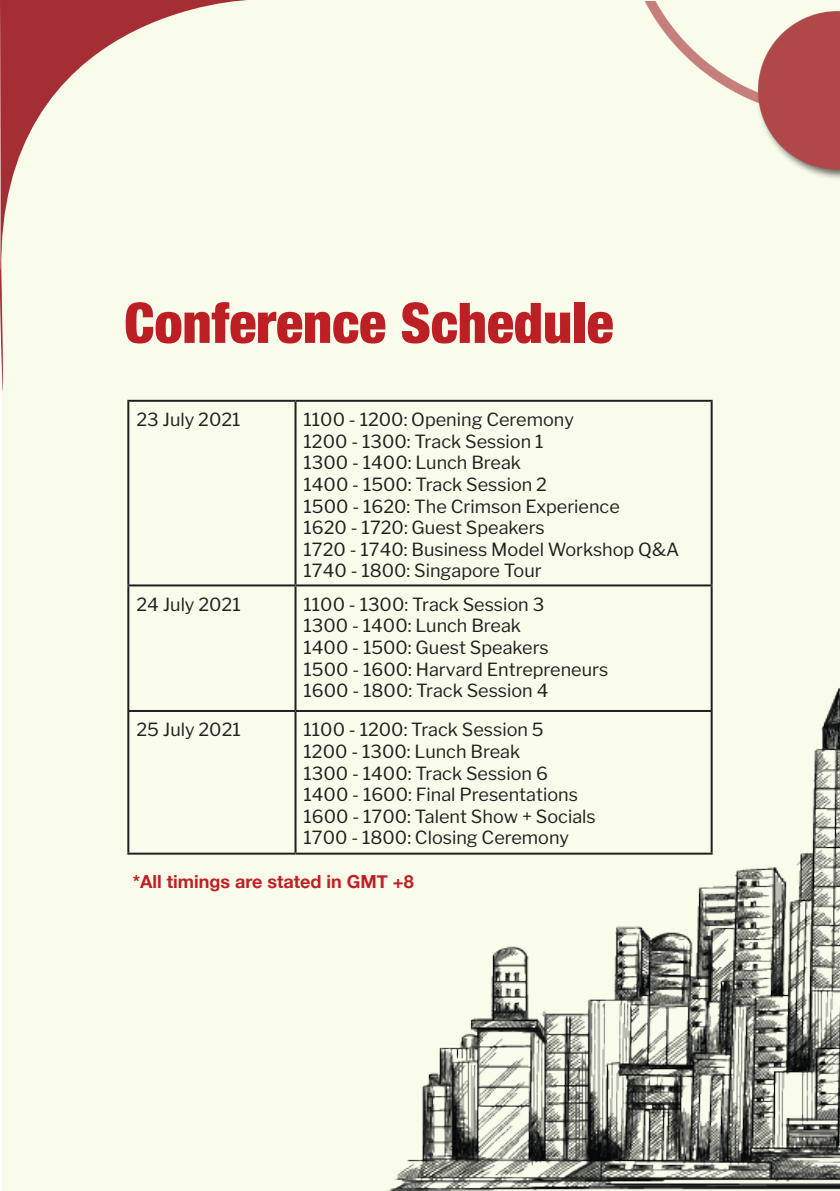
<style>
.page{position:relative;width:840px;height:1191px;background:#fff}
.page>*{position:absolute;margin:0;border:0;box-sizing:border-box;transform-origin:0 0}
.t1{font:900 condensed 56px "Helvetica Neue";color:#bc2024}
.t2{font:18px "Libre Franklin";color:#231f20}
.t3{font:700 18px "Helvetica Neue";color:#be2125}
</style>
<div class="page">
<div style="left:1px;top:0;width:838px;height:1191px;background:#f9fbeb"></div>
<img style="left:388px;top:663px;width:451px;height:528px">
<img style="left:525px;top:1px;width:314px;height:190px">
<hr style="left:127px;top:400px;width:168px;height:2px;background:#231f20">
<hr style="left:127px;top:402px;width:2px;height:182px;background:#231f20">
<hr style="left:295px;top:400px;width:417px;height:2px;background:#231f20">
<hr style="left:294px;top:402px;width:2px;height:182px;background:#231f20">
<hr style="left:710px;top:402px;width:2px;height:182px;background:#231f20">
<hr style="left:127px;top:584px;width:168px;height:2px;background:#231f20">
<hr style="left:127px;top:586px;width:2px;height:124px;background:#231f20">
<hr style="left:295px;top:584px;width:417px;height:2px;background:#231f20">
<hr style="left:294px;top:586px;width:2px;height:124px;background:#231f20">
<hr style="left:710px;top:586px;width:2px;height:124px;background:#231f20">
<hr style="left:127px;top:710px;width:168px;height:2px;background:#231f20">
<hr style="left:127px;top:712px;width:2px;height:140px;background:#231f20">
<hr style="left:295px;top:710px;width:417px;height:2px;background:#231f20">
<hr style="left:294px;top:712px;width:2px;height:140px;background:#231f20">
<hr style="left:710px;top:712px;width:2px;height:140px;background:#231f20">
<hr style="left:127px;top:852px;width:168px;height:2px;background:#231f20">
<hr style="left:295px;top:852px;width:417px;height:2px;background:#231f20">
<svg style="left:0;top:0;width:249px;height:393px;fill:#f9fbeb"></svg>
<p class="t1" style="left:124px;top:277px;width:490px">Conference Schedule</p>
<p class="t2" style="left:136px;top:409px;width:106px">23 July 2021</p>
<p class="t2" style="left:303px;top:409px;width:272px">1100 - 1200: Opening Ceremony</p>
<p class="t2" style="left:303px;top:430px;width:241px">1200 - 1300: Track Session 1</p>
<p class="t2" style="left:303px;top:452px;width:219px">1300 - 1400: Lunch Break</p>
<p class="t2" style="left:303px;top:473px;width:245px">1400 - 1500: Track Session 2</p>
<p class="t2" style="left:303px;top:495px;width:317px">1500 - 1620: The Crimson Experience</p>
<p class="t2" style="left:303px;top:517px;width:243px">1620 - 1720: Guest Speakers</p>
<p class="t2" style="left:303px;top:538px;width:377px">1720 - 1740: Business Model Workshop Q&amp;A</p>
<p class="t2" style="left:303px;top:560px;width:239px">1740 - 1800: Singapore Tour</p>
<p class="t2" style="left:136px;top:593px;width:106px">24 July 2021</p>
<p class="t2" style="left:303px;top:593px;width:242px">1100 - 1300: Track Session 3</p>
<p class="t2" style="left:303px;top:615px;width:219px">1300 - 1400: Lunch Break</p>
<p class="t2" style="left:303px;top:636px;width:246px">1400 - 1500: Guest Speakers</p>
<p class="t2" style="left:303px;top:658px;width:306px">1500 - 1600: Harvard Entrepreneurs</p>
<p class="t2" style="left:303px;top:680px;width:246px">1600 - 1800: Track Session 4</p>
<p class="t2" style="left:136px;top:719px;width:106px">25 July 2021</p>
<p class="t2" style="left:303px;top:719px;width:241px">1100 - 1200: Track Session 5</p>
<p class="t2" style="left:303px;top:740px;width:218px">1200 - 1300: Lunch Break</p>
<p class="t2" style="left:303px;top:762px;width:246px">1300 - 1400: Track Session 6</p>
<p class="t2" style="left:303px;top:784px;width:276px">1400 - 1600: Final Presentations</p>
<p class="t2" style="left:303px;top:805px;width:293px">1600 - 1700: Talent Show + Socials</p>
<p class="t2" style="left:303px;top:827px;width:267px">1700 - 1800: Closing Ceremony</p>
<p class="t3" style="left:133px;top:867px;width:282px">*All timings are stated in GMT +8</p>
</div>
